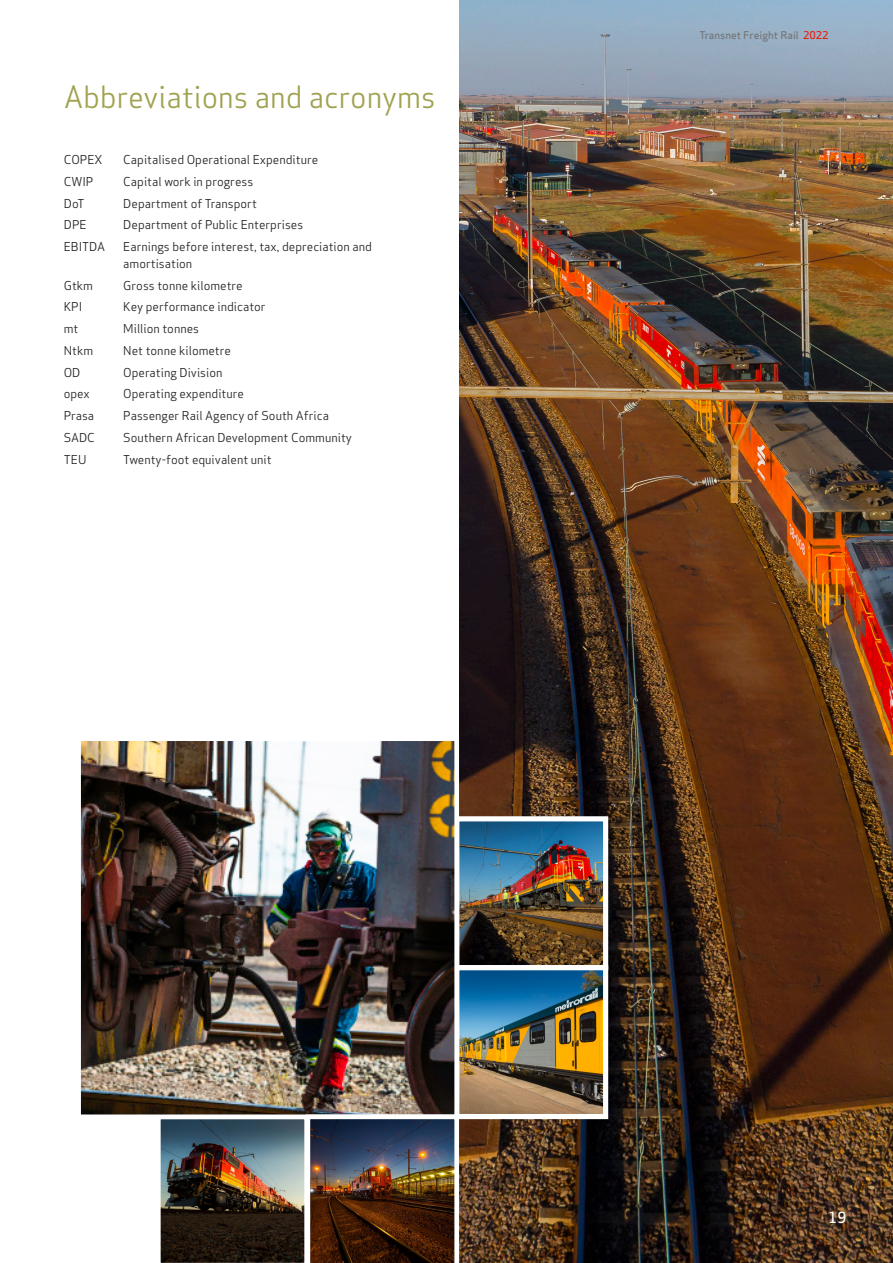
<style>
.page{position:relative;width:893px;height:1263px;background:#fff}
.page>*{position:absolute;margin:0;border:0;box-sizing:border-box;transform-origin:0 0}
._2019___Level_1{font:30px "Apex Sans";color:#a1a250}
.t1{font:500 15px "Apex Sans";color:#fff}
._2018___body_copy{font:12px/16.5px "Apex Sans";color:#231f20}
.t2{font:500 10.5px "Apex Sans";letter-spacing:-.005em;color:#76787b}
.s1{color:#e42313}
</style>
<div class="page">
<img style="left:459px;top:0;width:434px;height:1263px">
<img style="left:460px;top:822px;width:142px;height:291px">
<div style="left:454px;top:816px;width:154px;height:154px;border:5px solid #fff"></div>
<div style="left:454px;top:965px;width:154px;height:154px;border:5px solid #fff"></div>
<img style="left:82px;top:742px;width:371px;height:371px">
<div style="left:76px;top:736px;width:383px;height:383px;border:5px solid #fff"></div>
<img style="left:155px;top:1114px;width:304px;height:149px">
<p class="_2019___Level_1" style="left:64px;top:72px;width:373px">Abbreviations and acronyms</p>
<p class="_2018___body_copy" style="left:64px;top:150px;width:40px">COPEX</p>
<p class="_2018___body_copy" style="left:123px;top:150px;width:196px">Capitalised Operational Expenditure</p>
<p class="_2018___body_copy" style="left:64px;top:172px;width:31px">CWIP</p>
<p class="_2018___body_copy" style="left:123px;top:172px;width:131px">Capital work in progress</p>
<p class="_2018___body_copy" style="left:64px;top:194px;width:22px">DoT</p>
<p class="_2018___body_copy" style="left:123px;top:194px;width:135px">Department of Transport</p>
<p class="_2018___body_copy" style="left:64px;top:216px;width:24px">DPE</p>
<p class="_2018___body_copy" style="left:123px;top:216px;width:181px">Department of Public Enterprises</p>
<p class="_2018___body_copy" style="left:64px;top:237px;width:43px">EBITDA</p>
<p class="_2018___body_copy" style="left:123px;top:237px;width:250px">Earnings before interest, tax, depreciation and amortisation</p>
<p class="_2018___body_copy" style="left:64px;top:276px;width:31px">Gtkm</p>
<p class="_2018___body_copy" style="left:123px;top:276px;width:121px">Gross tonne kilometre</p>
<p class="_2018___body_copy" style="left:64px;top:297px;width:20px">KPI</p>
<p class="_2018___body_copy" style="left:123px;top:297px;width:144px">Key performance indicator</p>
<p class="_2018___body_copy" style="left:64px;top:319px;width:16px">mt</p>
<p class="_2018___body_copy" style="left:123px;top:319px;width:77px">Million tonnes</p>
<p class="_2018___body_copy" style="left:64px;top:341px;width:31px">Ntkm</p>
<p class="_2018___body_copy" style="left:123px;top:341px;width:109px">Net tonne kilometre</p>
<p class="_2018___body_copy" style="left:64px;top:363px;width:18px">OD</p>
<p class="_2018___body_copy" style="left:123px;top:363px;width:101px">Operating Division</p>
<p class="_2018___body_copy" style="left:64px;top:384px;width:27px">opex</p>
<p class="_2018___body_copy" style="left:123px;top:384px;width:122px">Operating expenditure</p>
<p class="_2018___body_copy" style="left:64px;top:406px;width:32px">Prasa</p>
<p class="_2018___body_copy" style="left:123px;top:406px;width:207px">Passenger Rail Agency of South Africa</p>
<p class="_2018___body_copy" style="left:64px;top:428px;width:33px">SADC</p>
<p class="_2018___body_copy" style="left:123px;top:428px;width:230px">Southern African Development Community</p>
<p class="_2018___body_copy" style="left:64px;top:450px;width:24px">TEU</p>
<p class="_2018___body_copy" style="left:123px;top:450px;width:150px">Twenty-foot equivalent unit</p>
<p class="t2" style="left:700px;top:25px;width:130px">Transnet Freight Rail <span class="s1">2022</span></p>
<p class="t1" style="left:828px;top:1204px;width:19px">19</p>
</div>
